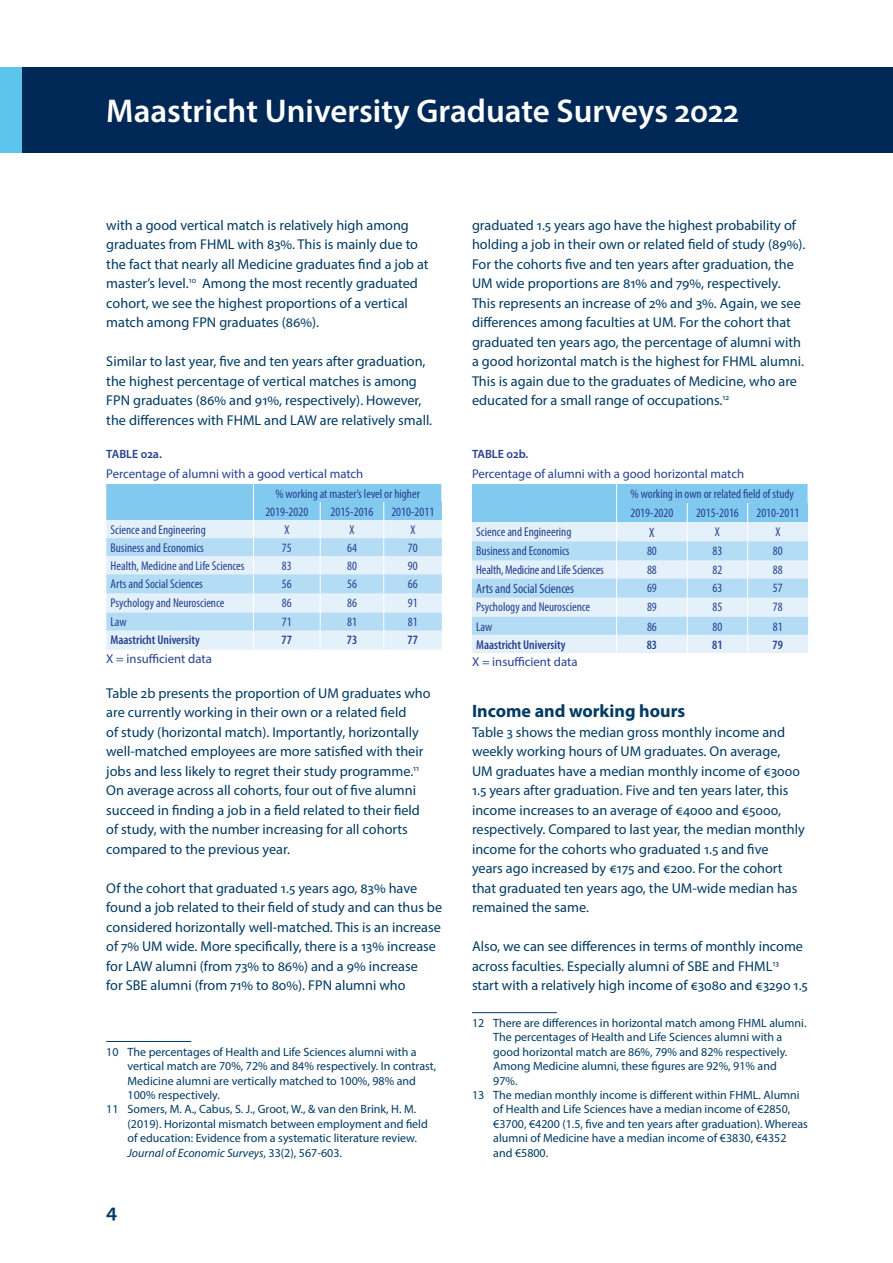
<style>
.page{position:relative;width:893px;height:1263px;background:#fff}
.page>*{position:absolute;margin:0;border:0;box-sizing:border-box;transform-origin:0 0}
.t1{font:600 33px "Myriad Pro";color:#fff}
.t2{font:600 21px "Myriad Pro";color:#003a63}
.t3{font:700 18px "Myriad Pro";color:#003a63}
.t4{font:14.25px/19.5px "Myriad Pro";color:#003a63}
.t5{font:condensed 13.5px "Myriad Pro";color:#25408f}
.t6{font:condensed 12.75px/18px "Myriad Pro";color:#25408f}
.t7{font:12.75px "Myriad Pro";color:#25408f}
.t8{font:600 condensed 12.75px "Myriad Pro";color:#25408f}
.t9{font:12px "Myriad Pro";color:#003a63}
.t10{font:italic 12px "Myriad Pro";color:#003a63}
.t11{font:600 12px "Myriad Pro";color:#25408f}
.s1{font-style:normal}
</style>
<div class="page">
<div style="left:0;top:67px;width:893px;height:86px;background:#002856"></div>
<div style="left:0;top:67px;width:21px;height:86px;background:#5cc5ed"></div>
<svg style="left:106px;top:484px;width:336px;height:166px;background:#bfe1f6"></svg>
<hr style="left:106px;top:1041px;width:85px;height:1px;background:#003a63">
<svg style="left:472px;top:484px;width:337px;height:169px;background:#bee1f6"></svg>
<hr style="left:472px;top:1012px;width:85px;height:1px;background:#003a63">
<h1 class="t1" style="left:106px;top:90px;width:634px">Maastricht University Graduate Surveys 2022</h1>
<p class="t4" style="left:106px;top:215px;width:324px">with a good vertical match is relatively high among graduates from FHML with 83%. This is mainly due to the fact that nearly all Medicine graduates find a job at master’s level.<sup>10</sup> Among the most recently graduated cohort, we see the highest proportions of a vertical match among FPN graduates (86%).</p>
<p class="t4" style="left:106px;top:351px;width:327px">Similar to last year, five and ten years after graduation, the highest percentage of vertical matches is among FPN graduates (86% and 91%, respectively). However, the differences with FHML and LAW are relatively small.</p>
<p class="t11" style="left:106px;top:447px;width:57px">TABLE 02a.</p>
<p class="t7" style="left:106px;top:466px;width:259px">Percentage of alumni with a good vertical match</p>
<p class="t6" style="left:265px;top:484px;width:156px;text-indent:10px">% working at master’s level or higher<br>2019-2020</p>
<p class="t6" style="left:331px;top:502px;width:44px">2015-2016</p>
<p class="t6" style="left:391px;top:502px;width:44px">2010-2011</p>
<p class="t6" style="left:111px;top:520px;width:97px">Science and Engineering</p>
<p class="t6" style="left:284px;top:520px;width:6px">X</p>
<p class="t6" style="left:349px;top:520px;width:6px">X</p>
<p class="t6" style="left:410px;top:520px;width:6px">X</p>
<p class="t6" style="left:111px;top:539px;width:95px">Business and Economics</p>
<p class="t6" style="left:282px;top:539px;width:11px">75</p>
<p class="t6" style="left:347px;top:539px;width:11px">64</p>
<p class="t6" style="left:408px;top:539px;width:11px">70</p>
<p class="t6" style="left:111px;top:557px;width:136px">Health, Medicine and Life Sciences</p>
<p class="t6" style="left:282px;top:557px;width:11px">83</p>
<p class="t6" style="left:347px;top:557px;width:11px">80</p>
<p class="t6" style="left:408px;top:557px;width:11px">90</p>
<p class="t6" style="left:111px;top:575px;width:94px">Arts and Social Sciences</p>
<p class="t6" style="left:282px;top:575px;width:11px">56</p>
<p class="t6" style="left:347px;top:575px;width:11px">56</p>
<p class="t6" style="left:408px;top:575px;width:11px">66</p>
<p class="t6" style="left:111px;top:594px;width:115px">Psychology and Neuroscience</p>
<p class="t6" style="left:282px;top:594px;width:11px">86</p>
<p class="t6" style="left:347px;top:594px;width:11px">86</p>
<p class="t6" style="left:408px;top:594px;width:11px">91</p>
<p class="t6" style="left:111px;top:613px;width:18px">Law</p>
<p class="t6" style="left:282px;top:613px;width:11px">71</p>
<p class="t6" style="left:347px;top:613px;width:11px">81</p>
<p class="t6" style="left:408px;top:613px;width:11px">81</p>
<p class="t8" style="left:111px;top:632px;width:91px">Maastricht University</p>
<p class="t8" style="left:282px;top:632px;width:12px">77</p>
<p class="t8" style="left:347px;top:632px;width:12px">73</p>
<p class="t8" style="left:408px;top:632px;width:12px">77</p>
<p class="t7" style="left:106px;top:651px;width:107px">X = insufficient data</p>
<p class="t4" style="left:106px;top:683px;width:326px">Table 2b presents the proportion of UM graduates who are currently working in their own or a related field<br>of study (horizontal match). Importantly, horizontally well-matched employees are more satisfied with their jobs and less likely to regret their study programme.<sup>11<br></sup>On average across all cohorts, four out of five alumni succeed in finding a job in a field related to their field of study, with the number increasing for all cohorts compared to the previous year.</p>
<p class="t4" style="left:106px;top:878px;width:337px">Of the cohort that graduated 1.5 years ago, 83% have found a job related to their field of study and can thus be considered horizontally well-matched. This is an increase of 7% UM wide. More specifically, there is a 13% increase for LAW alumni (from 73% to 86%) and a 9% increase<br>for SBE alumni (from 71% to 80%). FPN alumni who</p>
<p class="t9" style="left:106px;top:1044px;width:312px">10 The percentages of Health and Life Sciences alumni with a</p>
<p class="t9" style="left:128px;top:1059px;width:310px">vertical match are 70%, 72% and 84% respectively. In contrast,</p>
<p class="t9" style="left:128px;top:1073px;width:290px">Medicine alumni are vertically matched to 100%, 98% and</p>
<p class="t9" style="left:128px;top:1088px;width:94px">100% respectively.</p>
<p class="t9" style="left:106px;top:1102px;width:311px">11 Somers, M. A., Cabus, S. J., Groot, W., &amp; van den Brink, H. M.</p>
<p class="t9" style="left:128px;top:1116px;width:302px">(2019). Horizontal mismatch between employment and field</p>
<p class="t9" style="left:128px;top:1131px;width:291px">of education: Evidence from a systematic literature review.</p>
<p class="t10" style="left:128px;top:1145px;width:216px">Journal of Economic Surveys<span class="s1">, 33(2), 567-603.</span></p>
<h2 class="t2" style="left:106px;top:1197px;width:13px">4</h2>
<p class="t4" style="left:472px;top:215px;width:335px">graduated 1.5 years ago have the highest probability of holding a job in their own or related field of study (89%).<br>For the cohorts five and ten years after graduation, the UM wide proportions are 81% and 79%, respectively.<br>This represents an increase of 2% and 3%. Again, we see differences among faculties at UM. For the cohort that graduated ten years ago, the percentage of alumni with a good horizontal match is the highest for FHML alumni.<br>This is again due to the graduates of Medicine, who are educated for a small range of occupations.<sup>12</sup></p>
<p class="t11" style="left:472px;top:447px;width:58px">TABLE 02b.</p>
<p class="t7" style="left:472px;top:466px;width:274px">Percentage of alumni with a good horizontal match</p>
<p class="t6" style="left:630px;top:484px;width:165px;line-height:19.2px">% working in own or related field of study<br>2019-2020</p>
<p class="t6" style="left:696px;top:503px;width:44px">2015-2016</p>
<p class="t6" style="left:756px;top:503px;width:44px">2010-2011</p>
<p class="t6" style="left:476px;top:523px;width:97px">Science and Engineering</p>
<p class="t5" style="left:649px;top:524px;width:7px">X</p>
<p class="t6" style="left:715px;top:523px;width:6px">X</p>
<p class="t6" style="left:775px;top:523px;width:6px">X</p>
<p class="t6" style="left:476px;top:542px;width:95px">Business and Economics</p>
<p class="t6" style="left:647px;top:542px;width:11px">80</p>
<p class="t6" style="left:712px;top:542px;width:11px">83</p>
<p class="t6" style="left:773px;top:542px;width:11px">80</p>
<p class="t6" style="left:476px;top:561px;width:129px">Health, Medicine and Life Sciences</p>
<p class="t6" style="left:647px;top:561px;width:11px">88</p>
<p class="t6" style="left:712px;top:561px;width:11px">82</p>
<p class="t6" style="left:773px;top:561px;width:11px">88</p>
<p class="t5" style="left:476px;top:580px;width:99px">Arts and Social Sciences</p>
<p class="t6" style="left:647px;top:579px;width:11px">69</p>
<p class="t6" style="left:712px;top:579px;width:11px">63</p>
<p class="t6" style="left:773px;top:579px;width:11px">57</p>
<p class="t6" style="left:476px;top:598px;width:115px">Psychology and Neuroscience</p>
<p class="t6" style="left:647px;top:598px;width:11px">89</p>
<p class="t6" style="left:712px;top:598px;width:11px">85</p>
<p class="t6" style="left:773px;top:598px;width:11px">78</p>
<p class="t6" style="left:476px;top:617px;width:18px">Law</p>
<p class="t6" style="left:647px;top:617px;width:11px">86</p>
<p class="t6" style="left:712px;top:617px;width:11px">80</p>
<p class="t6" style="left:773px;top:617px;width:11px">81</p>
<p class="t8" style="left:476px;top:637px;width:91px">Maastricht University</p>
<p class="t8" style="left:647px;top:637px;width:12px">83</p>
<p class="t8" style="left:712px;top:637px;width:12px">81</p>
<p class="t8" style="left:773px;top:637px;width:12px">79</p>
<p class="t7" style="left:472px;top:654px;width:107px">X = insufficient data</p>
<p class="t3" style="left:472px;top:699px;width:215px">Income and working hours</p>
<p class="t4" style="left:472px;top:722px;width:334px">Table 3 shows the median gross monthly income and weekly working hours of UM graduates. On average,<br>UM graduates have a median monthly income of €3000<br>1.5 years after graduation. Five and ten years later, this income increases to an average of €4000 and €5000, respectively. Compared to last year, the median monthly income for the cohorts who graduated 1.5 and five<br>years ago increased by €175 and €200. For the cohort that graduated ten years ago, the UM-wide median has remained the same.</p>
<p class="t4" style="left:472px;top:936px;width:337px">Also, we can see differences in terms of monthly income across faculties. Especially alumni of SBE and FHML<sup>13 </sup>start with a relatively high income of €3080 and €3290 1.5</p>
<p class="t9" style="left:472px;top:1016px;width:336px">12 There are differences in horizontal match among FHML alumni.</p>
<p class="t9" style="left:493px;top:1030px;width:291px">The percentages of Health and Life Sciences alumni with a</p>
<p class="t9" style="left:493px;top:1044px;width:296px">good horizontal match are 86%, 79% and 82% respectively.</p>
<p class="t9" style="left:493px;top:1059px;width:285px">Among Medicine alumni, these figures are 92%, 91% and</p>
<p class="t9" style="left:493px;top:1073px;width:26px">97%.</p>
<p class="t9" style="left:472px;top:1088px;width:329px">13 The median monthly income is different within FHML. Alumni</p>
<p class="t9" style="left:493px;top:1102px;width:299px">of Health and Life Sciences have a median income of €2850,</p>
<p class="t9" style="left:493px;top:1116px;width:316px">€3700, €4200 (1.5, five and ten years after graduation). Whereas</p>
<p class="t9" style="left:493px;top:1131px;width:295px">alumni of Medicine have a median income of €3830, €4352</p>
<p class="t9" style="left:493px;top:1145px;width:57px">and €5800.</p>
</div>
